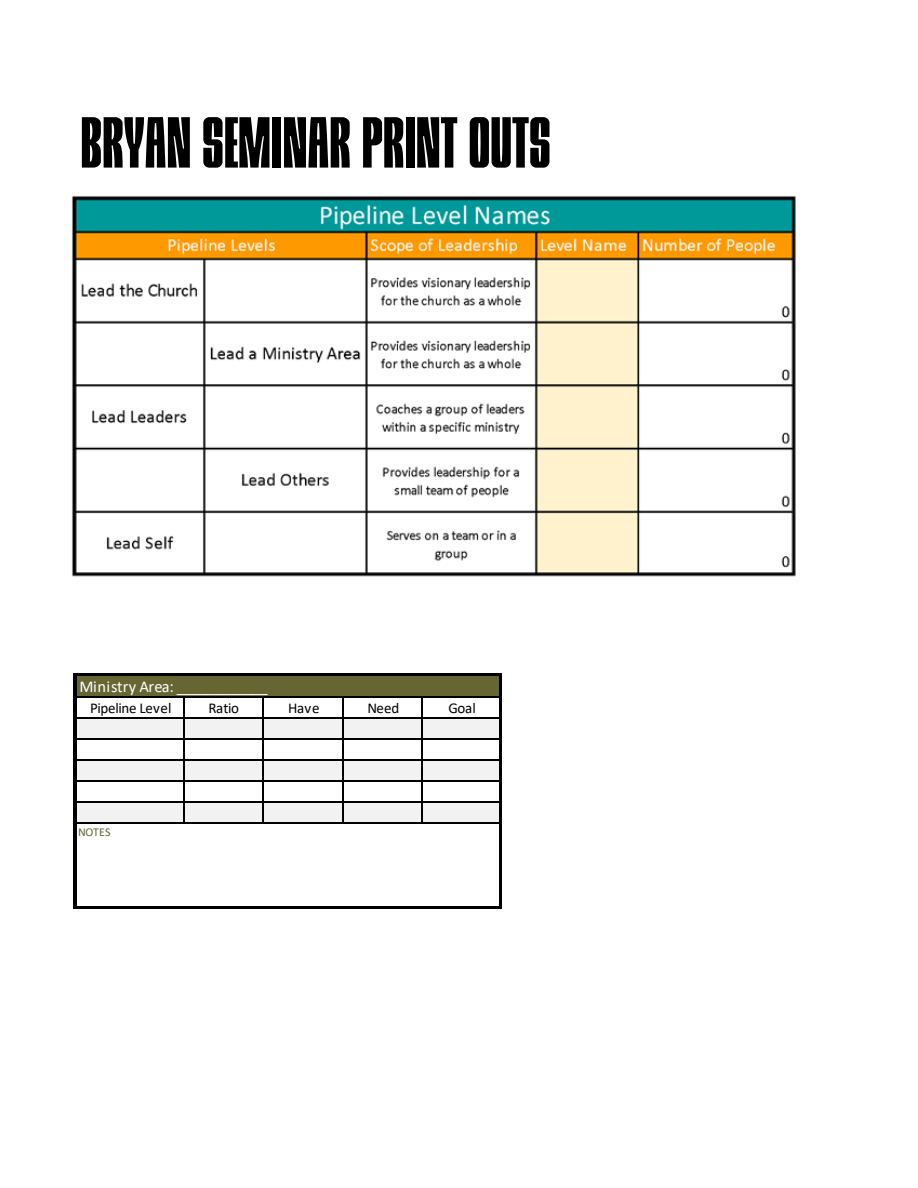
<style>
.page{position:relative;width:918px;height:1188px;background:#fff}
.page>*{position:absolute;margin:0;border:0;box-sizing:border-box;transform-origin:0 0}
.t1{font:72px "Krisha";color:#000}
.t2{font:16.5px "Calibri";color:#fff}
.t3{font:15px "Calibri";color:#000}
.t4{font:12px "Calibri";color:#663}
</style>
<div class="page">
<img style="left:72px;top:196px;width:724px;height:381px">
<div style="left:76px;top:676px;width:426px;height:22px;background:#663"></div>
<div style="left:76px;top:717px;width:426px;height:23px;background:#f2f2f2"></div>
<div style="left:76px;top:759px;width:426px;height:23px;background:#f2f2f2"></div>
<div style="left:76px;top:801px;width:426px;height:23px;background:#f2f2f2"></div>
<hr style="left:74px;top:674px;width:3px;height:235px;background:#000">
<hr style="left:500px;top:676px;width:2px;height:233px;background:#000">
<hr style="left:183px;top:698px;width:1px;height:126px;background:#000">
<hr style="left:262px;top:698px;width:2px;height:126px;background:#000">
<hr style="left:342px;top:698px;width:2px;height:126px;background:#000">
<hr style="left:422px;top:698px;width:1px;height:126px;background:#000">
<hr style="left:76px;top:674px;width:426px;height:2px;background:#000">
<hr style="left:76px;top:696px;width:424px;height:2px;background:#000">
<hr style="left:76px;top:717px;width:424px;height:1px;background:#000">
<hr style="left:76px;top:738px;width:424px;height:2px;background:#000">
<hr style="left:76px;top:759px;width:424px;height:1px;background:#000">
<hr style="left:76px;top:780px;width:424px;height:2px;background:#000">
<hr style="left:76px;top:801px;width:424px;height:1px;background:#000">
<hr style="left:76px;top:822px;width:424px;height:2px;background:#000">
<hr style="left:76px;top:906px;width:426px;height:3px;background:#000">
<h1 class="t1" style="left:80px;top:103px;width:472px">BRYAN SEMINAR PRINT OUTS</h1>
<p class="t2" style="left:80px;top:675px;width:190px">!"#"$%&amp;'()&amp;*+,(------------</p>
<p class="t3" style="left:90px;top:697px;width:83px">!"#$%"&amp;$'($)$%</p>
<p class="t3" style="left:208px;top:697px;width:32px">*+,"-</p>
<p class="t3" style="left:288px;top:697px;width:33px">.+)$</p>
<p class="t3" style="left:368px;top:697px;width:33px">/$$0</p>
<p class="t3" style="left:448px;top:697px;width:29px">1-+%</p>
<p class="t4" style="left:78px;top:823px;width:34px">!"#$%</p>
</div>
